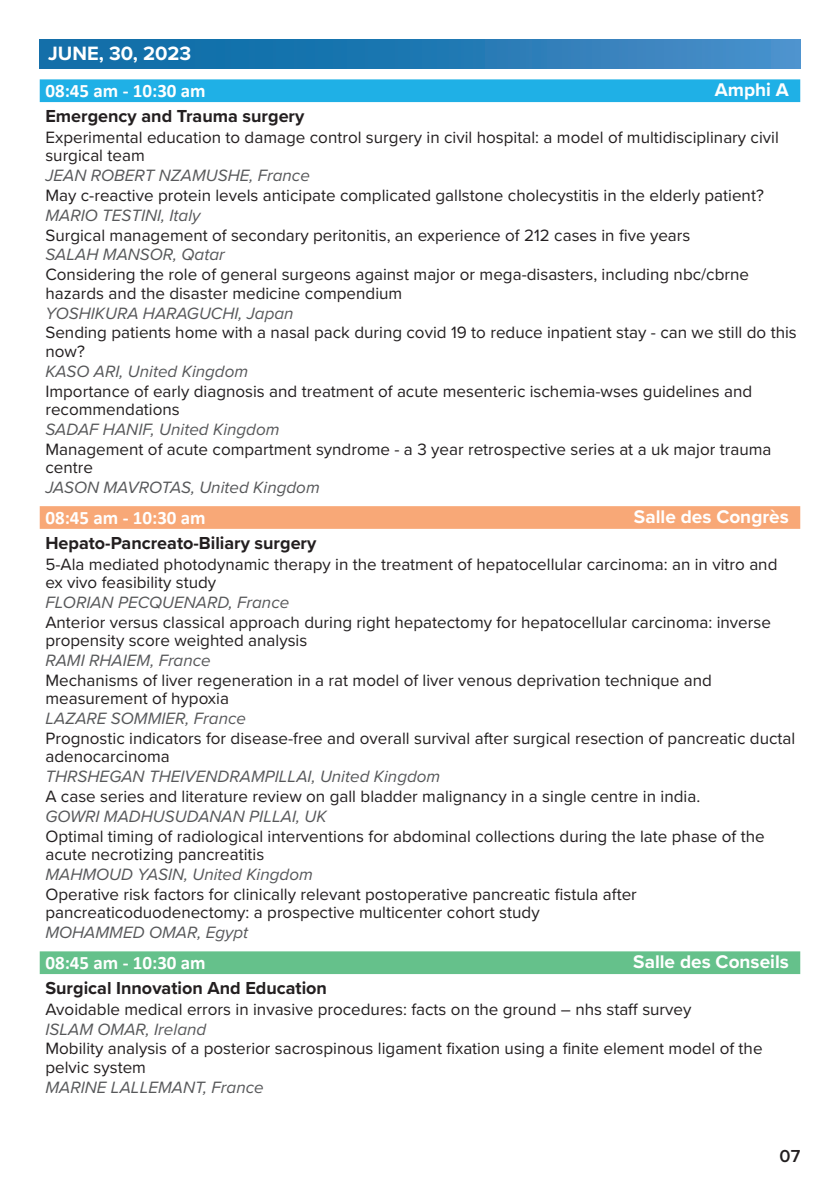
<style>
.page{position:relative;width:840px;height:1191px;background:#fff}
.page>*{position:absolute;margin:0;border:0;box-sizing:border-box;transform-origin:0 0}
.t1{font:700 20px "Proxima Nova";color:#fff}
.t2{font:700 19px "Calibri";color:#fff}
.t3{font:700 19px "Proxima Nova";color:#fff}
.t4{font:700 18px "Proxima Nova";color:#231f20}
.t5{font:600 18px "Proxima Nova";color:#231f20}
.t6{font:17px/18.4px "Proxima Nova";color:#231f20}
.t7{font:italic 17px "Proxima Nova";color:#57585a}
</style>
<div class="page">
<div style="left:40px;top:40px;width:759px;height:28px;background:linear-gradient(to right,#0569a3,#468dc8)"></div>
<div style="left:40px;top:79px;width:759px;height:23px;background:#1fb0e6"></div>
<svg style="left:40px;top:506px;width:759px;height:23px;background:#f8a978"></svg>
<div style="left:40px;top:951px;width:759px;height:23px;background:#65c18b"></div>
<p class="t1" style="left:48px;top:39px;width:144px">JUNE, 30, 2023</p>
<p class="t2" style="left:45px;top:77px;width:162px">08:45 am - 10:30 am</p>
<p class="t3" style="left:714px;top:76px;width:75px">Amphi A</p>
<p class="t4" style="left:45px;top:102px;width:260px">Emergency and Trauma surgery</p>
<p class="t6" style="left:45px;top:127px;width:734px">Experimental education to damage control surgery in civil hospital: a model of multidisciplinary civil surgical team</p>
<p class="t7" style="left:45px;top:163px;width:266px">JEAN ROBERT NZAMUSHE, France</p>
<p class="t6" style="left:45px;top:185px;width:719px">May c-reactive protein levels anticipate complicated gallstone cholecystitis in the elderly patient?</p>
<p class="t7" style="left:45px;top:202px;width:157px">MARIO TESTINI, Italy</p>
<p class="t6" style="left:45px;top:225px;width:646px">Surgical management of secondary peritonitis, an experience of 212 cases in five years</p>
<p class="t7" style="left:45px;top:242px;width:181px">SALAH MANSOR, Qatar</p>
<p class="t6" style="left:45px;top:265px;width:704px">Considering the role of general surgeons against major or mega-disasters, including nbc/cbrne hazards and the disaster medicine compendium</p>
<p class="t7" style="left:45px;top:300px;width:249px">YOSHIKURA HARAGUCHI, Japan</p>
<p class="t6" style="left:45px;top:323px;width:752px">Sending patients home with a nasal pack during covid 19 to reduce inpatient stay - can we still do this now?</p>
<p class="t7" style="left:45px;top:358px;width:204px">KASO ARI, United Kingdom</p>
<p class="t6" style="left:45px;top:381px;width:708px">Importance of early diagnosis and treatment of acute mesenteric ischemia-wses guidelines and recommendations</p>
<p class="t7" style="left:45px;top:416px;width:235px">SADAF HANIF, United Kingdom</p>
<p class="t6" style="left:45px;top:439px;width:727px">Management of acute compartment syndrome - a 3 year retrospective series at a uk major trauma centre</p>
<p class="t7" style="left:45px;top:474px;width:276px">JASON MAVROTAS, United Kingdom</p>
<p class="t2" style="left:45px;top:504px;width:162px">08:45 am - 10:30 am</p>
<p class="t3" style="left:633px;top:502px;width:156px">Salle des Congrès</p>
<p class="t4" style="left:45px;top:529px;width:272px">Hepato-Pancreato-Biliary surgery</p>
<p class="t6" style="left:45px;top:554px;width:733px">5-Ala mediated photodynamic therapy in the treatment of hepatocellular carcinoma: an in vitro and ex vivo feasibility study</p>
<p class="t7" style="left:45px;top:589px;width:245px">FLORIAN PECQUENARD, France</p>
<p class="t6" style="left:45px;top:612px;width:726px">Anterior versus classical approach during right hepatectomy for hepatocellular carcinoma: inverse propensity score weighted analysis</p>
<p class="t7" style="left:45px;top:647px;width:167px">RAMI RHAIEM, France</p>
<p class="t6" style="left:45px;top:670px;width:667px">Mechanisms of liver regeneration in a rat model of liver venous deprivation technique and measurement of hypoxia</p>
<p class="t7" style="left:45px;top:705px;width:202px">LAZARE SOMMIER, France</p>
<p class="t6" style="left:45px;top:728px;width:751px">Prognostic indicators for disease-free and overall survival after surgical resection of pancreatic ductal adenocarcinoma</p>
<p class="t7" style="left:45px;top:764px;width:396px">THRSHEGAN THEIVENDRAMPILLAI, United Kingdom</p>
<p class="t6" style="left:45px;top:786px;width:656px">A case series and literature review on gall bladder malignancy in a single centre in india.</p>
<p class="t7" style="left:45px;top:803px;width:282px">GOWRI MADHUSUDANAN PILLAI, UK</p>
<p class="t6" style="left:45px;top:826px;width:720px">Optimal timing of radiological interventions for abdominal collections during the late phase of the acute necrotizing pancreatitis</p>
<p class="t7" style="left:45px;top:861px;width:269px">MAHMOUD YASIN, United Kingdom</p>
<p class="t6" style="left:45px;top:884px;width:592px">Operative risk factors for clinically relevant postoperative pancreatic fistula after pancreaticoduodenectomy: a prospective multicenter cohort study</p>
<p class="t7" style="left:45px;top:919px;width:204px">MOHAMMED OMAR, Egypt</p>
<p class="t2" style="left:45px;top:949px;width:162px">08:45 am - 10:30 am</p>
<p class="t3" style="left:633px;top:947px;width:157px">Salle des Conseils</p>
<p class="t4" style="left:45px;top:974px;width:283px">Surgical Innovation And Education</p>
<p class="t6" style="left:45px;top:999px;width:647px">Avoidable medical errors in invasive procedures: facts on the ground – nhs staff survey</p>
<p class="t7" style="left:45px;top:1016px;width:162px">ISLAM OMAR, Ireland</p>
<p class="t6" style="left:45px;top:1038px;width:718px">Mobility analysis of a posterior sacrospinous ligament fixation using a finite element model of the pelvic system</p>
<p class="t7" style="left:45px;top:1074px;width:220px">MARINE LALLEMANT, France</p>
<p class="t5" style="left:779px;top:1142px;width:22px">07</p>
</div>
